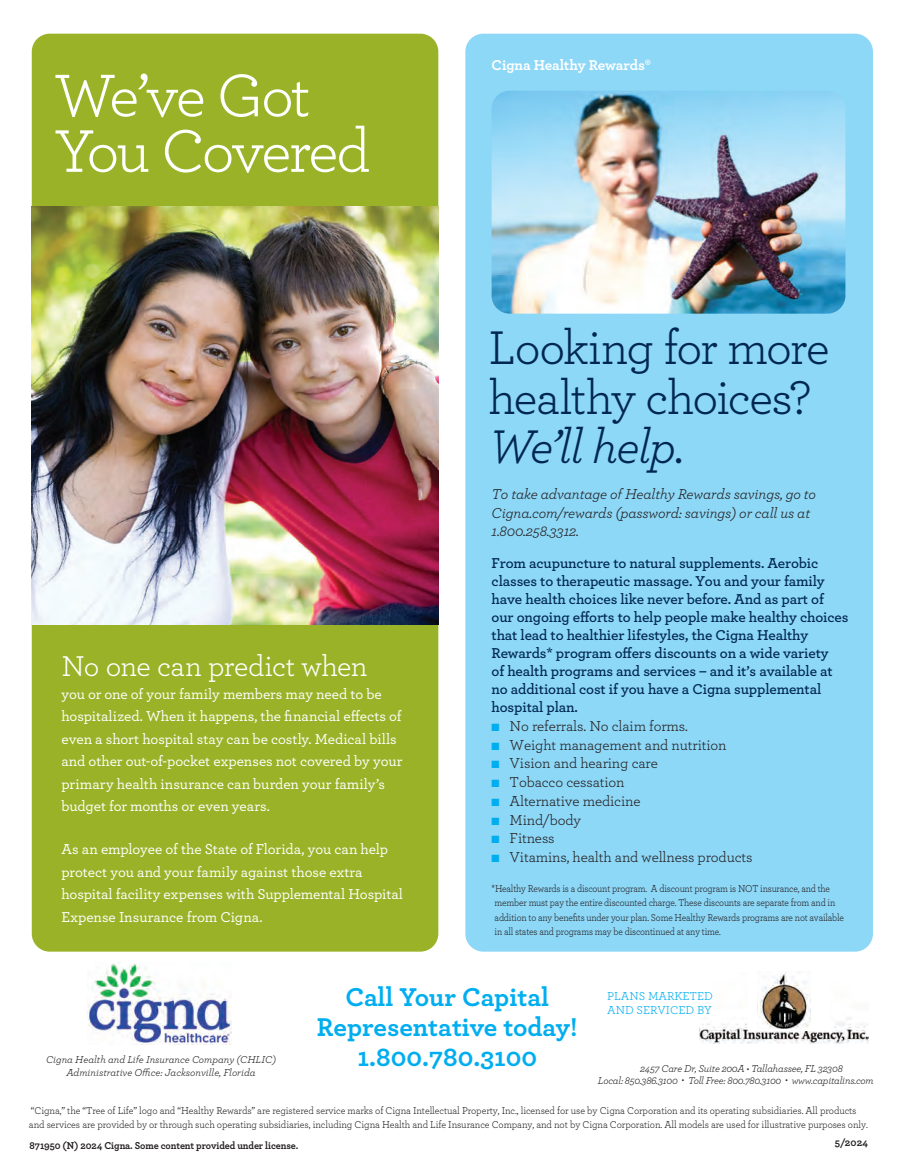
<style>
.page{position:relative;width:905px;height:1175px;background:#fff}
.page>*{position:absolute;margin:0;border:0;box-sizing:border-box;transform-origin:0 0}
.t1{font:63px/55.5px "Archer";letter-spacing:-.045em;color:#fff}
.t2{font:49.5px/49.5px "Archer";letter-spacing:-.04em;color:#002751}
.t3{font:30px "Archer";letter-spacing:-.02em;color:#fff}
.t4{font:700 27px/30px "Archer";color:#00aeef;text-align:center}
.t5{font:500 15px/22.5px "Archer";letter-spacing:-.005em;color:#fff}
.t6{font:600 15px/18px "Archer";letter-spacing:-.01em;color:#002751}
.t7{font:15px "Archer";letter-spacing:-.01em;color:#231f20}
.t8{font:italic 15px/18.8px "Archer";letter-spacing:-.01em;color:#231f20}
.t9{font:700 15px "Archer";letter-spacing:-.01em;color:#fff}
.t10{font:12px/14.4px "Archer";color:#00aeef}
.t11{font:10.5px/14.2px "Archer";letter-spacing:-.01em;color:#231f20;scale:.95 1}
.t12{font:10.5px/14.2px "Archer";letter-spacing:-.01em;color:#231f20;scale:.9 1}
.t13{font:italic 10.5px/12.8px "Archer";letter-spacing:-.02em;color:#231f20}
.t14{font:italic 10.5px "Archer";color:#231f20}
.t15{font:700 10.5px "Archer";letter-spacing:-.01em;color:#231f20;scale:.95 1}
.t16{font:700 10.5px "Archer";letter-spacing:-.01em;color:#231f20}
.s1{font-style:italic}
.s2{color:#00aeef}
</style>
<div class="page">
<img style="left:699px;top:1017px;width:169px;height:26px">
<div style="left:465px;top:34px;width:407px;height:917px;background:#8dd7f7;border-radius:18px"></div>
<div style="left:32px;top:34px;width:406px;height:917px;background:#9ab227;border-radius:18px"></div>
<img style="left:32px;top:207px;width:406px;height:417px">
<img style="left:491px;top:91px;width:354px;height:222px">
<div style="left:748px;top:972px;width:81px;height:58px;background:#fff"></div>
<img style="left:87px;top:963px;width:144px;height:81px">
<img style="left:757px;top:972px;width:53px;height:56px">
<h1 class="t1" style="left:54px;top:65px;width:318px">We’ve Got<br>You Covered</h1>
<h3 class="t3" style="left:61px;top:645px;width:308px">No one can predict when</h3>
<p class="t5" style="left:61px;top:681px;width:342px">you or one of your family members may need to be hospitalized. When it happens, the financial effects of even a short hospital stay can be costly. Medical bills and other out-of-pocket expenses not covered by your primary health insurance can burden your family’s budget for months or even years.</p>
<p class="t5" style="left:61px;top:837px;width:343px">As an employee of the State of Florida, you can help protect you and your family against those extra hospital facility expenses with Supplemental Hospital Expense Insurance from Cigna.</p>
<p class="t9" style="left:491px;top:53px;width:161px">Cigna Healthy Rewards®</p>
<h2 class="t2" style="left:488px;top:321px;width:342px">Looking for more healthy choices?<br><span class="s1">We’ll help</span>.</h2>
<p class="t8" style="left:491px;top:484px;width:326px">To take advantage of Healthy Rewards savings, go to<br>Cigna.com/rewards (password: savings) or call us at<br>1.800.258.3312.</p>
<p class="t6" style="left:491px;top:553px;width:358px">From acupuncture to natural supplements. Aerobic classes to therapeutic massage. You and your family have health choices like never before. And as part of our ongoing efforts to help people make healthy choices that lead to healthier lifestyles, the Cigna Healthy Rewards* program offers discounts on a wide variety<br>of health programs and services – and it’s available at no additional cost if you have a Cigna supplemental hospital plan.</p>
<p class="t7" style="left:491px;top:715px;width:198px"><span class="s2">■</span> No referrals. No claim forms.</p>
<p class="t7" style="left:491px;top:734px;width:236px"><span class="s2">■</span> Weight management and nutrition</p>
<p class="t7" style="left:491px;top:753px;width:168px"><span class="s2">■</span> Vision and hearing care</p>
<p class="t7" style="left:491px;top:771px;width:134px"><span class="s2">■</span> Tobacco cessation</p>
<p class="t7" style="left:491px;top:790px;width:150px"><span class="s2">■</span> Alternative medicine</p>
<p class="t7" style="left:491px;top:809px;width:91px"><span class="s2">■</span> Mind/body</p>
<p class="t7" style="left:491px;top:828px;width:65px"><span class="s2">■</span> Fitness</p>
<p class="t7" style="left:491px;top:846px;width:262px"><span class="s2">■</span> Vitamins, health and wellness products</p>
<p class="t12" style="left:491px;top:881px;width:393px">*Healthy Rewards is a discount program. A discount program is NOT insurance, and the member must pay the entire discounted charge. These discounts are separate from and in addition to any benefits under your plan. Some Healthy Rewards programs are not available in all states and programs may be discontinued at any time.</p>
<h3 class="t4" style="left:317px;top:980px;width:262px">Call Your Capital<br>Representative today!</h3>
<p class="t10" style="left:607px;top:988px;width:107px">PLANS MARKETED<br>AND SERVICED BY</p>
<p class="t14" style="left:46px;top:1052px;width:231px">Cigna Health and Life Insurance Company (CHLIC)</p>
<h3 class="t4" style="left:357px;top:1040px;width:181px">1.800.780.3100</h3>
<p class="t14" style="left:66px;top:1064px;width:191px">Administrative Office: Jacksonville, Florida</p>
<p class="t13" style="left:598px;top:1061px;width:277px;text-indent:42px">2457 Care Dr, Suite 200A • Tallahassee, FL 32308<br>Local: 850.386.3100 • Toll Free: 800.780.3100 • www.capitalins.com</p>
<p class="t11" style="left:29px;top:1102px;width:884px">“Cigna,” the “Tree of Life” logo and “Healthy Rewards” are registered service marks of Cigna Intellectual Property, Inc., licensed for use by Cigna Corporation and its operating subsidiaries. All products and services are provided by or through such operating subsidiaries, including Cigna Health and Life Insurance Company, and not by Cigna Corporation. All models are used for illustrative purposes only.</p>
<p class="t15" style="left:29px;top:1136px;width:284px">871950 (N) 2024 Cigna. Some content provided under license.</p>
<p class="t15" style="left:836px;top:1134px;width:34px">7/20 3</p>
<p class="t16" style="left:834px;top:1134px;width:35px">5/2024</p>
</div>
